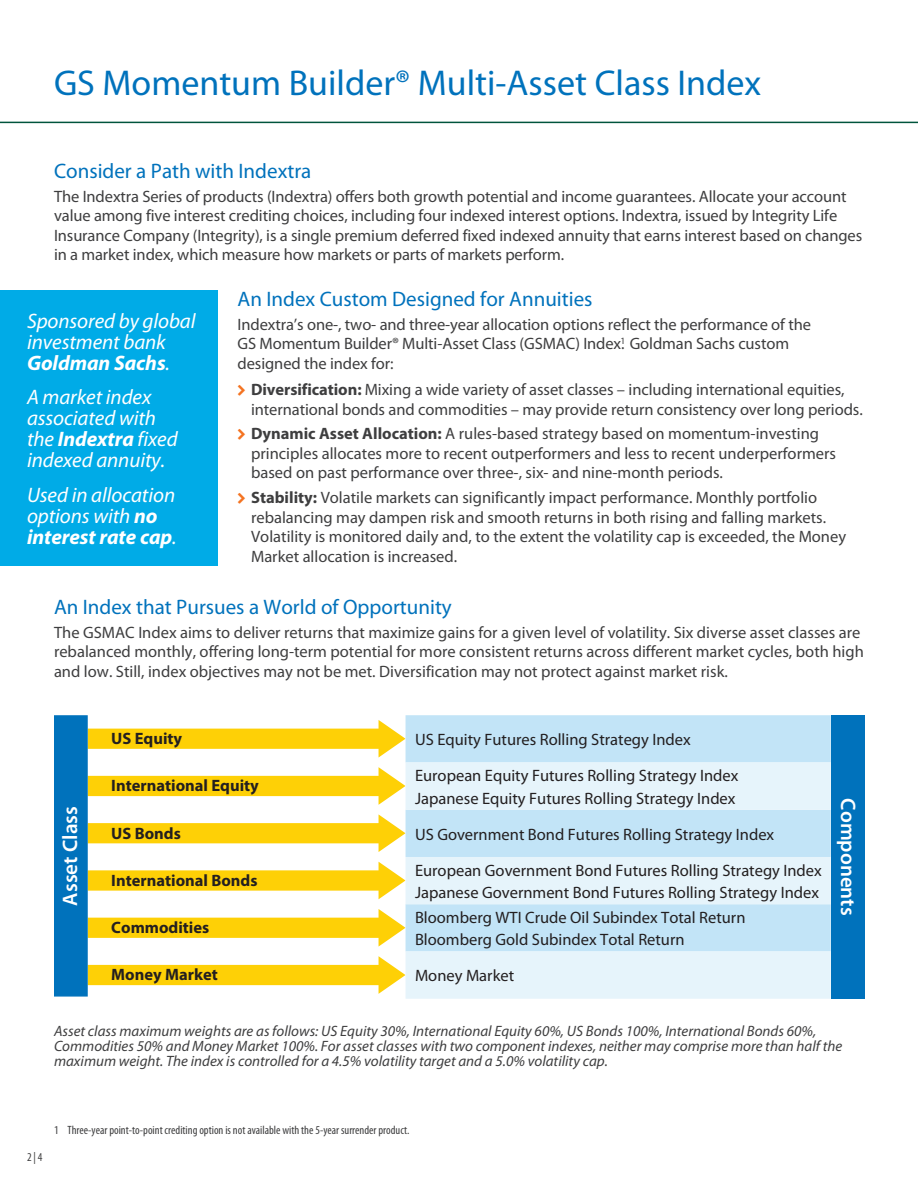
<style>
.page{position:relative;width:918px;height:1188px;background:#fff}
.page>*{position:absolute;margin:0;border:0;box-sizing:border-box;transform-origin:0 0}
.t1{font:36px "Myriad Pro";color:#0072bc}
.Copy{font:italic 21px/21px "Myriad Pro";letter-spacing:-.005em;color:#fff}
.Subhead{font:21px "Myriad Pro";color:#0072bc}
.Copy-2{font:600 21px "Myriad Pro";color:#fff}
.Copy-3{font:16.5px/19.5px "Myriad Pro";color:#3e3e3f}
.Copy-4{font:16.5px/22.5px "Myriad Pro";color:#231f20}
.Copy-5{font:700 16.5px "Myriad Pro";color:#231f20}
.Copy-6{font:italic 15px/15px "Myriad Pro";color:#3e3e3f}
.Disclosure{font:condensed 12px "Myriad Pro";color:#3e3e3f}
.Form_Number{font:condensed 12px "Myriad Pro";color:#3e3e3f}
.s1{font-weight:700}
</style>
<div class="page">
<svg style="left:88px;top:862px;width:318px;height:37px"></svg>
<svg style="left:88px;top:909px;width:318px;height:38px"></svg>
<svg style="left:88px;top:956px;width:318px;height:38px"></svg>
<svg style="left:88px;top:767px;width:318px;height:38px"></svg>
<svg style="left:88px;top:814px;width:318px;height:38px"></svg>
<svg style="left:88px;top:720px;width:318px;height:38px"></svg>
<div style="left:0;top:290px;width:218px;height:276px;background:#00abe7"></div>
<hr style="left:0;top:122px;width:918px;height:1px;background:#00543c">
<div style="left:406px;top:715px;width:425px;height:47px;background:#c2e4f7"></div>
<div style="left:831px;top:715px;width:34px;height:284px;background:#0072bc"></div>
<svg style="left:406px;top:762px;width:425px;height:237px;background:#d7edf9"></svg>
<div style="left:54px;top:715px;width:34px;height:282px;background:#0072bc;border:2px solid #0072bc"></div>
<p class="t1" style="left:54px;top:63px;width:709px">GS Momentum Builder® Multi-Asset Class Index</p>
<p class="Subhead" style="left:54px;top:159px;width:259px">Consider a Path with Indextra</p>
<p class="Copy-3" style="left:54px;top:187px;width:810px">The Indextra Series of products (Indextra) offers both growth potential and income guarantees. Allocate your account value among five interest crediting choices, including four indexed interest options. Indextra, issued by Integrity Life Insurance Company (Integrity), is a single premium deferred fixed indexed annuity that earns interest based on changes in a market index, which measure how markets or parts of markets perform.</p>
<p class="Copy" style="left:27px;top:311px;width:170px">Sponsored by global investment bank<br><span class="s1">Goldman Sachs</span>.</p>
<p class="Copy" style="left:27px;top:387px;width:152px">A market index associated with the <span class="s1">Indextra</span> fixed indexed annuity.</p>
<p class="Copy" style="left:27px;top:485px;width:151px">Used in allocation options with <span class="s1">no interest rate cap</span>.</p>
<p class="Subhead" style="left:238px;top:287px;width:356px">An Index Custom Designed for Annuities</p>
<p class="Copy-3" style="left:238px;top:315px;width:575px">Indextra’s one-, two- and three-year allocation options reflect the performance of the<br>GS Momentum Builder® Multi-Asset Class (GSMAC) Index.<sup>1</sup> Goldman Sachs custom designed the index for:</p>
<p class="Copy-3" style="left:251px;top:380px;width:613px"><span class="s1">Diversification:</span> Mixing a wide variety of asset classes – including international equities, international bonds and commodities – may provide return consistency over long periods.</p>
<p class="Copy-3" style="left:251px;top:425px;width:586px"><span class="s1">Dynamic Asset Allocation:</span> A rules-based strategy based on momentum-investing principles allocates more to recent outperformers and less to recent underperformers based on past performance over three-, six- and nine-month periods.</p>
<p class="Copy-3" style="left:251px;top:488px;width:597px"><span class="s1">Stability:</span> Volatile markets can significantly impact performance. Monthly portfolio rebalancing may dampen risk and smooth returns in both rising and falling markets.<br>Volatility is monitored daily and, to the extent the volatility cap is exceeded, the Money Market allocation is increased.</p>
<p class="Subhead" style="left:54px;top:595px;width:399px">An Index that Pursues a World of Opportunity</p>
<p class="Copy-3" style="left:54px;top:623px;width:811px">The GSMAC Index aims to deliver returns that maximize gains for a given level of volatility. Six diverse asset classes are rebalanced monthly, offering long-term potential for more consistent returns across different market cycles, both high and low. Still, index objectives may not be met. Diversification may not protect against market risk.</p>
<p class="Copy-2" style="left:59px;top:906px;width:101px;rotate:-90deg">Asset Class</p>
<p class="Copy-5" style="left:111px;top:729px;width:72px">US Equity</p>
<p class="Copy-5" style="left:111px;top:777px;width:149px">International Equity</p>
<p class="Copy-5" style="left:111px;top:824px;width:71px">US Bonds</p>
<p class="Copy-5" style="left:111px;top:871px;width:148px">International Bonds</p>
<p class="Copy-5" style="left:111px;top:918px;width:100px">Commodities</p>
<p class="Copy-5" style="left:111px;top:966px;width:108px">Money Market</p>
<p class="Copy-4" style="left:415px;top:729px;width:277px">US Equity Futures Rolling Strategy Index</p>
<p class="Copy-4" style="left:415px;top:765px;width:325px">European Equity Futures Rolling Strategy Index<br>Japanese Equity Futures Rolling Strategy Index</p>
<p class="Copy-4" style="left:415px;top:823px;width:361px">US Government Bond Futures Rolling Strategy Index</p>
<p class="Copy-4" style="left:415px;top:859px;width:408px">European Government Bond Futures Rolling Strategy Index<br>Japanese Government Bond Futures Rolling Strategy Index</p>
<p class="Copy-4" style="left:415px;top:906px;width:332px">Bloomberg WTI Crude Oil Subindex Total Return<br>Bloomberg Gold Subindex Total Return</p>
<p class="Copy-4" style="left:415px;top:965px;width:101px">Money Market</p>
<p class="Copy-2" style="left:860px;top:798px;width:119px;rotate:90deg">Components</p>
<p class="Copy-6" style="left:54px;top:1024px;width:790px">Asset class maximum weights are as follows: US Equity 30%, International Equity 60%, US Bonds 100%, International Bonds 60%,<br>Commodities 50% and Money Market 100%. For asset classes with two component indexes, neither may comprise more than half the maximum weight. The index is controlled for a 4.5% volatility target and a 5.0% volatility cap.</p>
<p class="Form_Number" style="left:27px;top:1151px;width:17px">2 | 4</p>
<p class="Disclosure" style="left:54px;top:1124px;width:357px">1 Three-year point-to-point crediting option is not available with the 5-year surrender product.</p>
</div>
